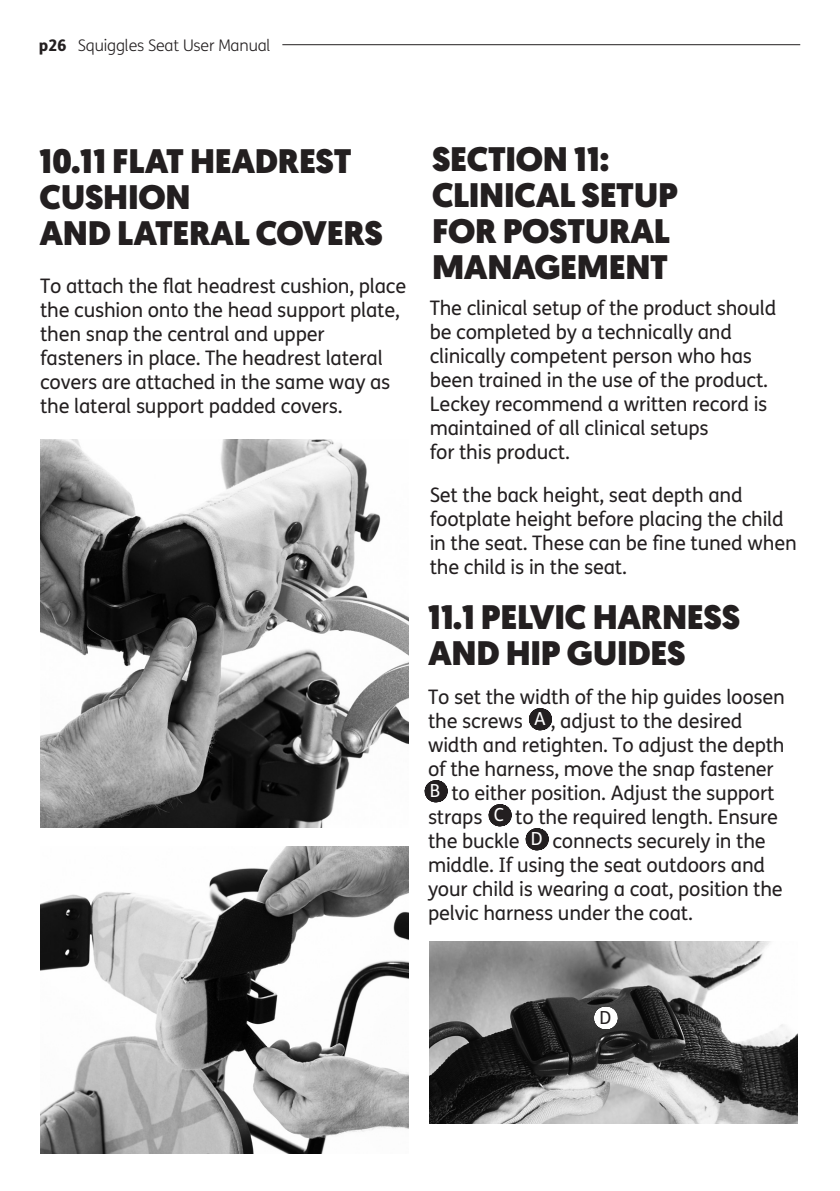
<style>
.page{position:relative;width:840px;height:1191px;background:#fff}
.page>*{position:absolute;margin:0;border:0;box-sizing:border-box;transform-origin:0 0}
.t1{font:900 34px/36px "Geomanist";letter-spacing:-.01em;color:#231f20}
.t2{font:20px/24px "FS Me";letter-spacing:-.01em;color:#231f20}
.DOT_BLACK{font:18px "FS Me";color:#fff}
.DOT_WHITE{font:18px "FS Me";color:#231f20}
.t3{font:300 16px "FS Me";letter-spacing:-.01em;color:#231f20}
.s1{font-weight:800}
</style>
<div class="page">
<hr style="left:282px;top:44px;width:517px;height:1px;background:#231f20">
<img style="left:40px;top:846px;width:369px;height:307px">
<img style="left:40px;top:440px;width:369px;height:388px">
<svg style="left:539px;top:708px;width:1px;height:22px"></svg>
<svg style="left:435px;top:780px;width:1px;height:22px"></svg>
<svg style="left:499px;top:804px;width:1px;height:22px"></svg>
<svg style="left:536px;top:828px;width:1px;height:22px"></svg>
<img style="left:429px;top:941px;width:368px;height:182px">
<svg style="left:605px;top:1007px;width:1px;height:22px"></svg>
<p class="t3" style="left:39px;top:34px;width:233px"><span class="s1">p26</span> Squiggles Seat User Manual</p>
<p class="t1" style="left:39px;top:143px;width:313px">10.11 FLAT HEADREST<br>CUSHION</p>
<p class="t1" style="left:39px;top:215px;width:345px">AND LATERAL COVERS</p>
<p class="t2" style="left:40px;top:274px;width:367px">To attach the flat headrest cushion, place the cushion onto the head support plate,</p>
<p class="t2" style="left:40px;top:322px;width:351px">then snap the central and upper fasteners in place. The headrest lateral covers are attached in the same way as the lateral support padded covers.</p>
<p class="t1" style="left:432px;top:141px;width:179px">SECTION 11:</p>
<p class="t1" style="left:432px;top:177px;width:247px">CLINICAL SETUP<br>FOR POSTURAL</p>
<p class="t1" style="left:432px;top:249px;width:237px">MANAGEMENT</p>
<p class="t2" style="left:429px;top:296px;width:348px">The clinical setup of the product should be completed by a technically and clinically competent person who has been trained in the use of the product.<br>Leckey recommend a written record is maintained of all clinical setups</p>
<p class="t2" style="left:429px;top:440px;width:141px">for this product.</p>
<p class="t2" style="left:429px;top:482px;width:368px">Set the back height, seat depth and footplate height before placing the child in the seat. These can be fine tuned when the child is in the seat.</p>
<p class="t1" style="left:428px;top:599px;width:314px">11.1 PELVIC HARNESS<br>AND HIP GUIDES</p>
<p class="t2" style="left:428px;top:684px;width:358px">To set the width of the hip guides loosen the screws</p>
<p class="DOT_BLACK" style="left:533px;top:706px;width:13px">A</p>
<p class="t2" style="left:428px;top:708px;width:358px;text-indent:123px">, adjust to the desired width and retighten. To adjust the depth of the harness, move the snap fastener</p>
<p class="DOT_BLACK" style="left:429px;top:778px;width:12px">B</p>
<p class="t2" style="left:428px;top:780px;width:348px;text-indent:23px">to either position. Adjust the support straps</p>
<p class="DOT_BLACK" style="left:493px;top:802px;width:12px">C</p>
<p class="t2" style="left:428px;top:804px;width:351px;text-indent:87px">to the required length. Ensure the buckle</p>
<p class="DOT_BLACK" style="left:530px;top:826px;width:13px">D</p>
<p class="t2" style="left:428px;top:828px;width:356px;text-indent:124px">connects securely in the middle. If using the seat outdoors and your child is wearing a coat, position the pelvic harness under the coat.</p>
<p class="DOT_WHITE" style="left:599px;top:1005px;width:13px">D</p>
</div>
